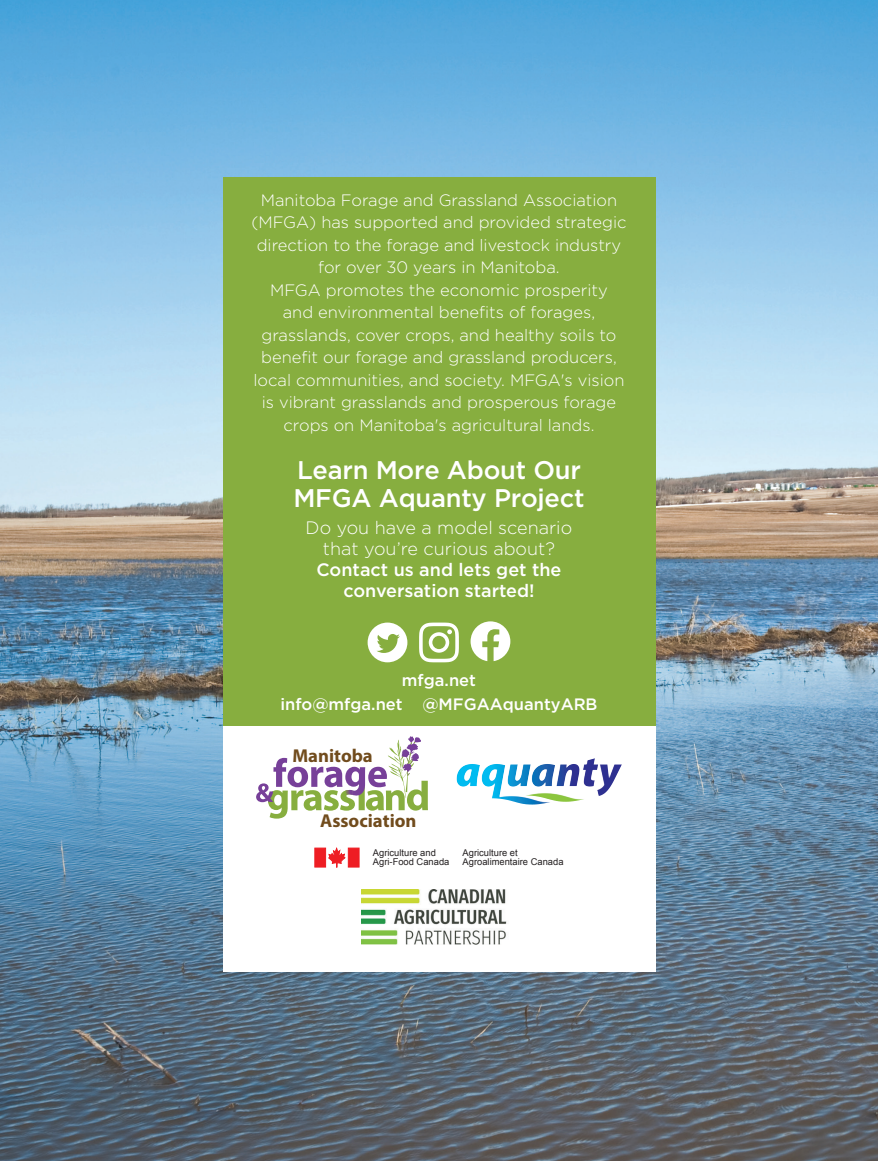
<style>
.page{position:relative;width:878px;height:1161px;background:#fff}
.page>*{position:absolute;margin:0;border:0;box-sizing:border-box;transform-origin:0 0}
.Headline{font:500 25.5px/28.5px "Gotham";letter-spacing:-.01em;color:#fff}
.t1{font:700 18.75px "Myriad Pro";color:#714c1d}
.t2{font:300 18px/21px "Gotham";color:#fff;text-align:center}
.t3{font:300 16.5px/22.5px "Gotham";color:#fff;text-align:center}
.Headline-2{font:500 16.5px "Gotham";color:#fff}
.t4{font:9.3px/9.3px "Arial";color:#231f20}
.s1{font-weight:500}
</style>
<div class="page">
<img style="left:0;top:0;width:878px;height:1161px">
<div style="left:223px;top:635px;width:432px;height:337px;background:#fff"></div>
<div style="left:223px;top:177px;width:432px;height:548px;background:#87ae3f"></div>
<svg style="left:419px;top:623px;width:40px;height:39px"></svg>
<svg style="left:367px;top:623px;width:40px;height:39px"></svg>
<svg style="left:470px;top:621px;width:40px;height:40px"></svg>
<svg style="left:256px;top:736px;width:172px;height:83px"></svg>
<img style="left:541px;top:758px;width:57px;height:29px">
<svg style="left:315px;top:848px;width:44px;height:19px"></svg>
<img style="left:361px;top:890px;width:146px;height:54px">
<p class="t3" style="left:251px;top:189px;width:377px">Manitoba Forage and Grassland Association (MFGA) has supported and provided strategic direction to the forage and livestock industry for over 30 years in Manitoba.<br>MFGA promotes the economic prosperity<br>and environmental benefits of forages, grasslands, cover crops, and healthy soils to benefit our forage and grassland producers, local communities, and society. MFGA's vision is vibrant grasslands and prosperous forage crops on Manitoba's agricultural lands.</p>
<p class="Headline" style="left:293px;top:455px;width:292px">Learn More About Our<br>MFGA Aquanty Project</p>
<p class="t2" style="left:305px;top:517px;width:268px">Do you have a model scenario that you’re curious about?<br><span class="s1">Contact us and lets get the conversation started!</span></p>
<p class="Headline-2" style="left:402px;top:671px;width:76px">mfga.net</p>
<p class="Headline-2" style="left:280px;top:695px;width:318px">info@mfga.net @MFGAAquantyARB</p>
<p class="t1" style="left:292px;top:744px;width:82px">Manitoba</p>
<p class="t1" style="left:320px;top:808px;width:98px">Association</p>
<p class="t4" style="left:373px;top:848px;width:78px">Agriculture and<br>Agri-Food Canada</p>
<p class="t4" style="left:462px;top:848px;width:102px">Agriculture et<br>Agroalimentaire Canada</p>
</div>
